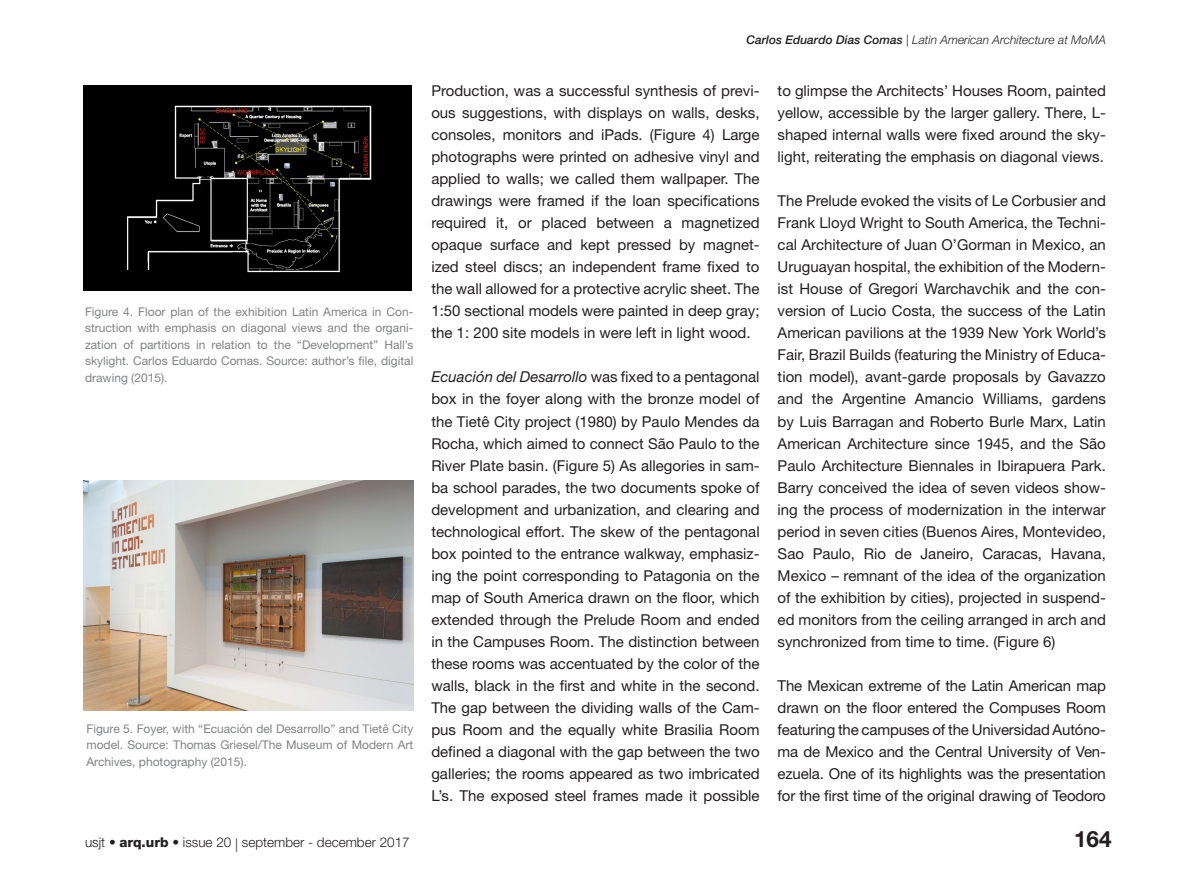
<style>
.page{position:relative;width:1191px;height:893px;background:#fff}
.page>*{position:absolute;margin:0;border:0;box-sizing:border-box;transform-origin:0 0}
.t1{font:700 22.5px "Helvetica Neue LT Std";color:#231f20}
.Texto{font:15px/22px "Helvetica Neue LT Std";color:#231f20;text-align:justify}
.t2{font:300 13.5px "Helvetica Neue LT Std";color:#231f20}
.Legenda{font:12px/16.5px "Helvetica Neue LT Std";color:#808285;text-align:justify}
.t3{font:italic 300 12px "Helvetica Neue LT Std";color:#231f20}
.s1{font-weight:800}
.s2{font-weight:500}
.s3{font-style:italic}
</style>
<div class="page">
<img style="left:84px;top:85px;width:328px;height:205px">
<img style="left:84px;top:480px;width:329px;height:230px">
<p class="Legenda" style="left:85px;top:303px;width:330px">Figure 4. Floor plan of the exhibition Latin America in Con&shy;struction with emphasis on diagonal views and the organi&shy;zation of partitions in relation to the “Development” Hall’s skylight. Carlos Eduardo Comas. Source: author’s file, digital drawing (2015).</p>
<p class="Legenda" style="left:86px;top:720px;width:328px">Figure 5. Foyer, with “Ecuación del Desarrollo” and Tietê City model. Source: Thomas Griesel/The Museum of Modern Art Archives, photography (2015).</p>
<p class="t2" style="left:85px;top:834px;width:326px">usjt • <span class="s1">arq.urb</span> • issue 20 | september - december 2017</p>
<p class="t3" style="left:746px;top:33px;width:361px"><span class="s2">Carlos Eduardo Dias Comas</span> | Latin American Architecture at MoMA</p>
<p class="Texto" style="left:431px;top:79px;width:330px">Production, was a successful synthesis of previ&shy;ous suggestions, with displays on walls, desks, consoles, monitors and iPads. (Figure 4) Large photographs were printed on adhesive vinyl and applied to walls; we called them wallpaper. The drawings were framed if the loan specifications required it, or placed between a magnetized opaque surface and kept pressed by magnet&shy;ized steel discs; an independent frame fixed to the wall allowed for a protective acrylic sheet. The 1:50 sectional models were painted in deep gray; the 1: 200 site models in were left in light wood.</p>
<p class="Texto" style="left:431px;top:366px;width:330px"><span class="s3">Ecuación del Desarrollo</span> was fixed to a pentagonal box in the foyer along with the bronze model of the Tietê City project (1980) by Paulo Mendes da Rocha, which aimed to connect São Paulo to the River Plate basin. (Figure 5) As allegories in sam&shy;ba school parades, the two documents spoke of development and urbanization, and clearing and technological effort. The skew of the pentagonal box pointed to the entrance walkway, emphasiz&shy;ing the point corresponding to Patagonia on the map of South America drawn on the floor, which extended through the Prelude Room and ended in the Campuses Room. The distinction between these rooms was accentuated by the color of the walls, black in the first and white in the second.<br>The gap between the dividing walls of the Cam&shy;pus Room and the equally white Brasilia Room defined a diagonal with the gap between the two galleries; the rooms appeared as two imbricated L’s. The exposed steel frames made it possible</p>
<p class="Texto" style="left:777px;top:79px;width:330px">to glimpse the Architects’ Houses Room, painted yellow, accessible by the larger gallery. There, L&shy;shaped internal walls were fixed around the sky&shy;light, reiterating the emphasis on diagonal views.</p>
<p class="Texto" style="left:777px;top:189px;width:330px">The Prelude evoked the visits of Le Corbusier and Frank Lloyd Wright to South America, the Techni&shy;cal Architecture of Juan O’Gorman in Mexico, an Uruguayan hospital, the exhibition of the Modern&shy;ist House of Gregori Warchavchik and the con&shy;version of Lucio Costa, the success of the Latin American pavilions at the 1939 New York World’s Fair, Brazil Builds (featuring the Ministry of Educa&shy;tion model), avant-garde proposals by Gavazzo and the Argentine Amancio Williams, gardens by Luis Barragan and Roberto Burle Marx, Latin American Architecture since 1945, and the São Paulo Architecture Biennales in Ibirapuera Park.<br>Barry conceived the idea of seven videos show&shy;ing the process of modernization in the interwar period in seven cities (Buenos Aires, Montevideo, Sao Paulo, Rio de Janeiro, Caracas, Havana, Mexico – remnant of the idea of the organization of the exhibition by cities), projected in suspend&shy;ed monitors from the ceiling arranged in arch and synchronized from time to time. (Figure 6)</p>
<p class="Texto" style="left:777px;top:675px;width:330px">The Mexican extreme of the Latin American map drawn on the floor entered the Compuses Room featuring the campuses of the Universidad Autóno&shy;ma de Mexico and the Central University of Ven&shy;ezuela. One of its highlights was the presentation for the first time of the original drawing of Teodoro</p>
<h1 class="t1" style="left:1074px;top:825px;width:39px">164</h1>
</div>
